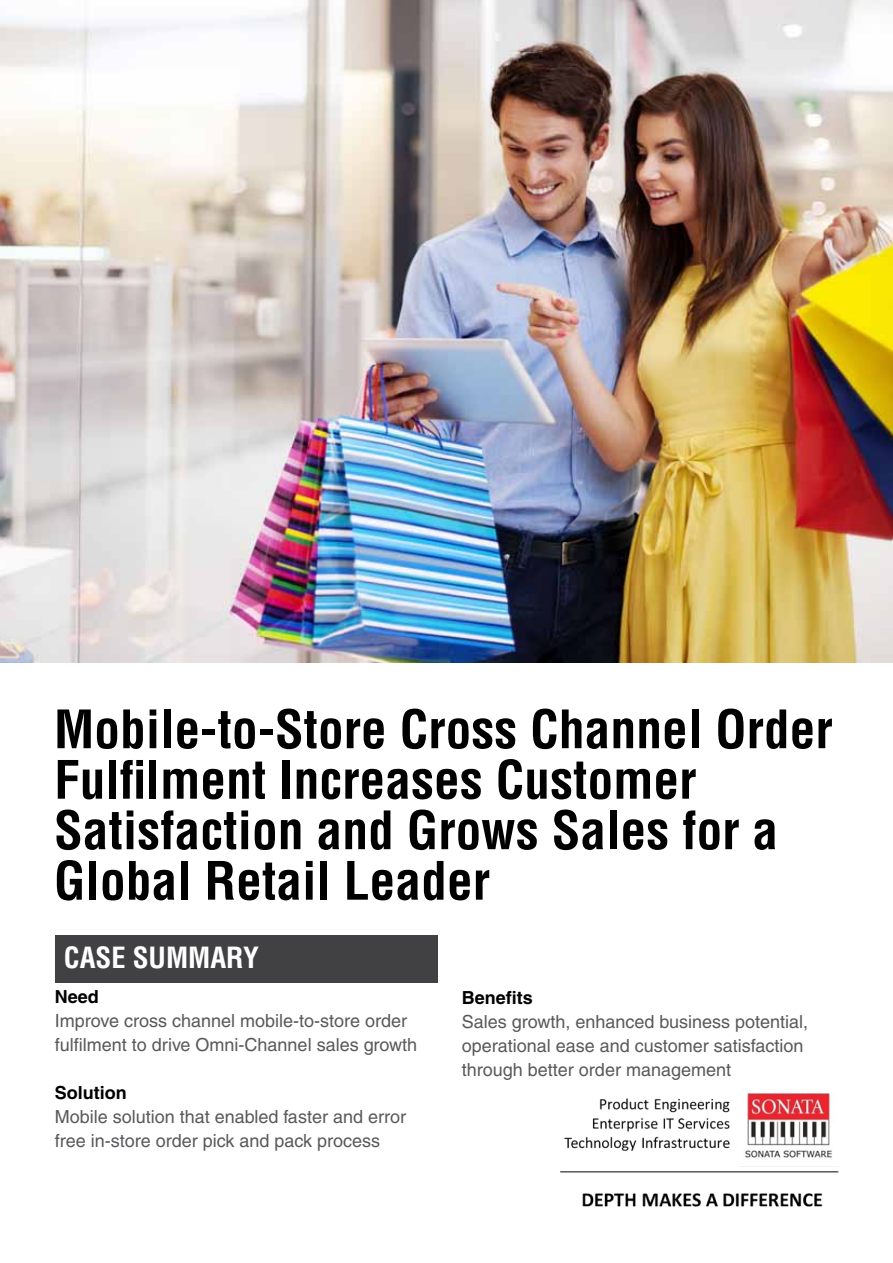
<style>
.page{position:relative;width:893px;height:1263px;background:#fff}
.page>*{position:absolute;margin:0;border:0;box-sizing:border-box;transform-origin:0 0}
.t1{font:700 condensed 51.6px/50.6px "Helvetica";color:#000}
.t2{font:700 condensed 28.5px "Helvetica";color:#fff}
.t3{font:18px/24px "Helvetica";color:#58595b}
.t4{font:700 18px "Helvetica";color:#000}
</style>
<div class="page">
<div style="left:55px;top:935px;width:382px;height:48px;background:#414042"></div>
<img style="left:560px;top:1093px;width:279px;height:114px">
<img style="left:0;top:0;width:893px;height:663px">
<h1 class="t1" style="left:54px;top:704px;width:780px">Mobile-to-Store Cross Channel Order<br>Fulfilment Increases Customer<br>Satisfaction and Grows Sales for a<br>Global Retail Leader</h1>
<h2 class="t2" style="left:64px;top:939px;width:197px">CASE SUMMARY</h2>
<p class="t4" style="left:55px;top:986px;width:46px">Need</p>
<p class="t3" style="left:55px;top:1009px;width:364px">Improve cross channel mobile-to-store order fulfilment to drive Omni-Channel sales growth</p>
<p class="t4" style="left:55px;top:1082px;width:73px">Solution</p>
<p class="t3" style="left:55px;top:1105px;width:353px">Mobile solution that enabled faster and error free in-store order pick and pack process</p>
<p class="t4" style="left:462px;top:987px;width:73px">Benefits</p>
<p class="t3" style="left:462px;top:1010px;width:348px">Sales growth, enhanced business potential, operational ease and customer satisfaction through better order management</p>
</div>
